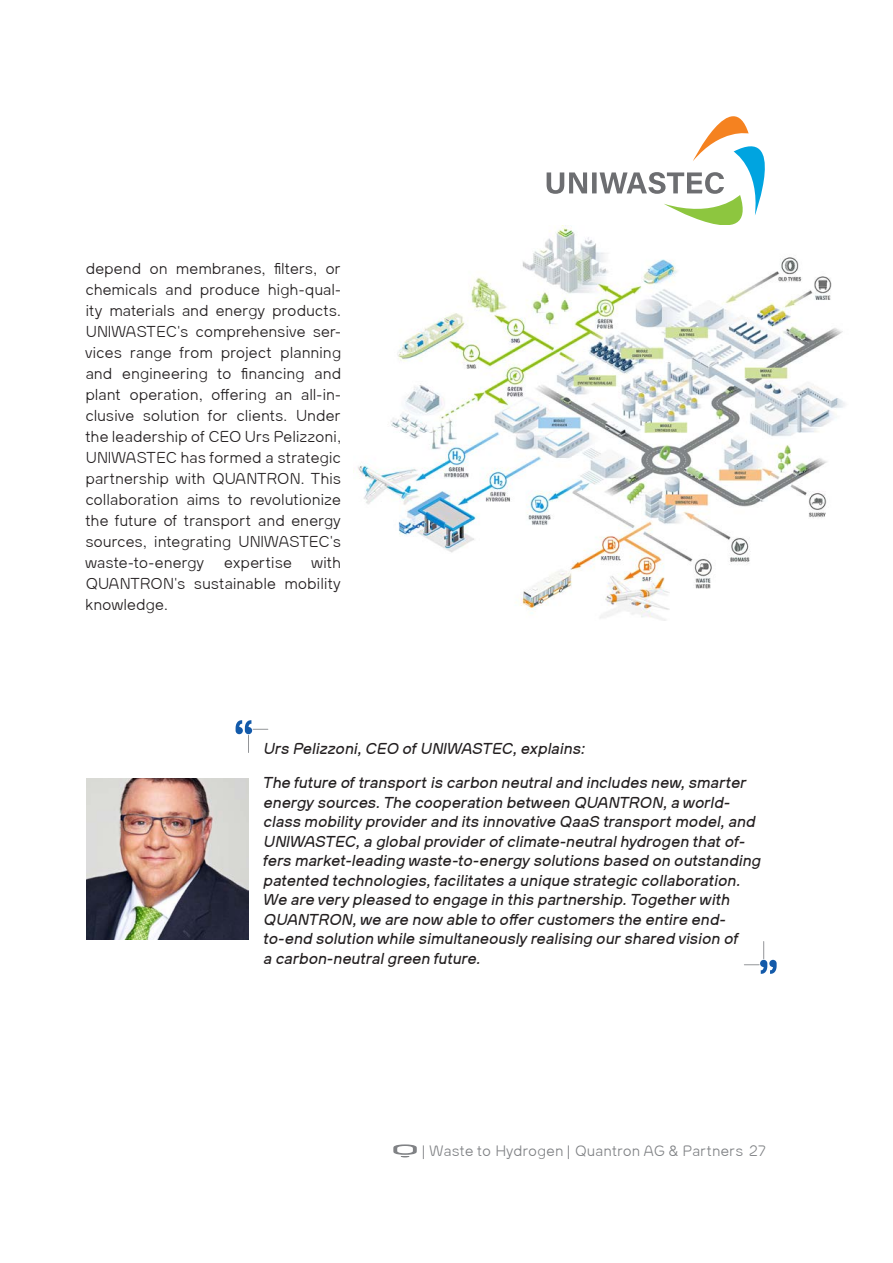
<style>
.page{position:relative;width:893px;height:1263px;background:#fff}
.page>*{position:absolute;margin:0;border:0;box-sizing:border-box;transform-origin:0 0}
.t1{font:italic 500 15.75px/19.5px "SK Curiosity";color:#231f20}
.t2{font:300 15.75px/21px "SK Curiosity";color:#231f20;text-align:justify}
.t3{font:300 15px "SK Curiosity";letter-spacing:.01em;color:#808285}
</style>
<div class="page">
<svg style="left:393px;top:1144px;width:24px;height:13px"></svg>
<svg style="left:547px;top:116px;width:218px;height:110px"></svg>
<svg style="left:236px;top:720px;width:32px;height:32px"></svg>
<svg style="left:744px;top:941px;width:33px;height:33px"></svg>
<img style="left:87px;top:778px;width:161px;height:162px">
<img style="left:353px;top:226px;width:492px;height:395px">
<p class="t2" style="left:85px;top:259px;width:257px">depend on membranes, filters, or chemicals and produce high-qual&shy;ity materials and energy products.<br>UNIWASTEC's comprehensive ser&shy;vices range from project planning and engineering to financing and plant operation, offering an all-in&shy;clusive solution for clients. Under the leadership of CEO Urs Pelizzoni, UNIWASTEC has formed a strategic partnership with QUANTRON. This collaboration aims to revolutionize the future of transport and energy sources, integrating UNIWASTEC's waste-to-energy expertise with QUANTRON's sustainable mobility knowledge.</p>
<p class="t1" style="left:263px;top:732px;width:485px;line-height:34.5px">Urs Pelizzoni, CEO of UNIWASTEC, explains:<br>The future of transport is carbon neutral and includes new, smarter</p>
<p class="t1" style="left:263px;top:793px;width:499px">energy sources. The cooperation between QUANTRON, a world&shy;class mobility provider and its innovative QaaS transport model, and UNIWASTEC, a global provider of climate-neutral hydrogen that of&shy;fers market-leading waste-to-energy solutions based on outstanding patented technologies, facilitates a unique strategic collaboration.<br>We are very pleased to engage in this partnership. Together with QUANTRON, we are now able to offer customers the entire end&shy;to-end solution while simultaneously realising our shared vision of<br>a carbon-neutral green future.</p>
<p class="t3" style="left:422px;top:1141px;width:345px">| Waste to Hydrogen | Quantron AG &amp; Partners 27</p>
</div>
